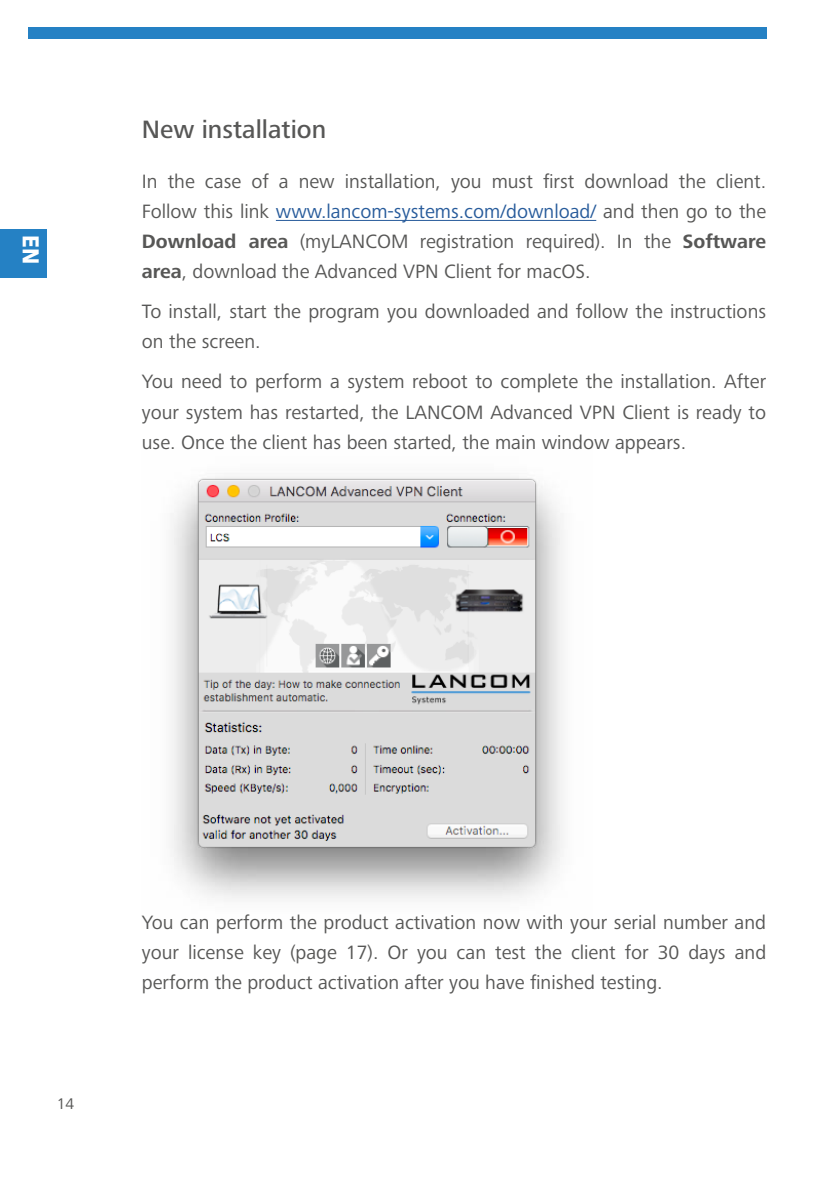
<style>
.page{position:relative;width:840px;height:1191px;background:#fff}
.page>*{position:absolute;margin:0;border:0;box-sizing:border-box;transform-origin:0 0}
.t1{font:500 26px "Frutiger Next Pro";color:#575756}
.t2{font:700 24px "Klavika Basic";color:#fff}
.t3{font:20px/30px "Frutiger Next Pro";color:#575756;text-align:justify}
.t4{font:16px "Frutiger Next Pro";color:#575756}
.s1{color:#275b9b}
.s2{font-weight:700}
</style>
<div class="page">
<div style="left:28px;top:27px;width:737px;height:12px;background:#2581c4"></div>
<div style="left:0;top:230px;width:46px;height:48px;background:#2581c4"></div>
<hr style="left:276px;top:220px;width:320px;height:1px;background:#275b9b">
<img style="left:171px;top:477px;width:392px;height:422px">
<p class="t2" style="left:48px;top:235px;width:31px;rotate:90deg">EN</p>
<h1 class="t1" style="left:142px;top:115px;width:186px">New installation</h1>
<p class="t3" style="left:142px;top:167px;width:625px">In the case of a new installation, you must first download the client.<br>Follow this link <span class="s1">www.lancom-systems.com/download/</span> and then go to the <span class="s2">Download area</span> (myLANCOM registration required). In the <span class="s2">Software area</span>, download the Advanced VPN Client for macOS.</p>
<p class="t3" style="left:142px;top:297px;width:625px">To install, start the program you downloaded and follow the instructions on the screen.</p>
<p class="t3" style="left:142px;top:367px;width:625px">You need to perform a system reboot to complete the installation. After your system has restarted, the LANCOM Advanced VPN Client is ready to use. Once the client has been started, the main window appears.</p>
<p class="t4" style="left:57px;top:1094px;width:19px">14</p>
<p class="t3" style="left:142px;top:907px;width:625px">You can perform the product activation now with your serial number and your license key (page 17). Or you can test the client for 30 days and perform the product activation after you have finished testing.</p>
</div>
